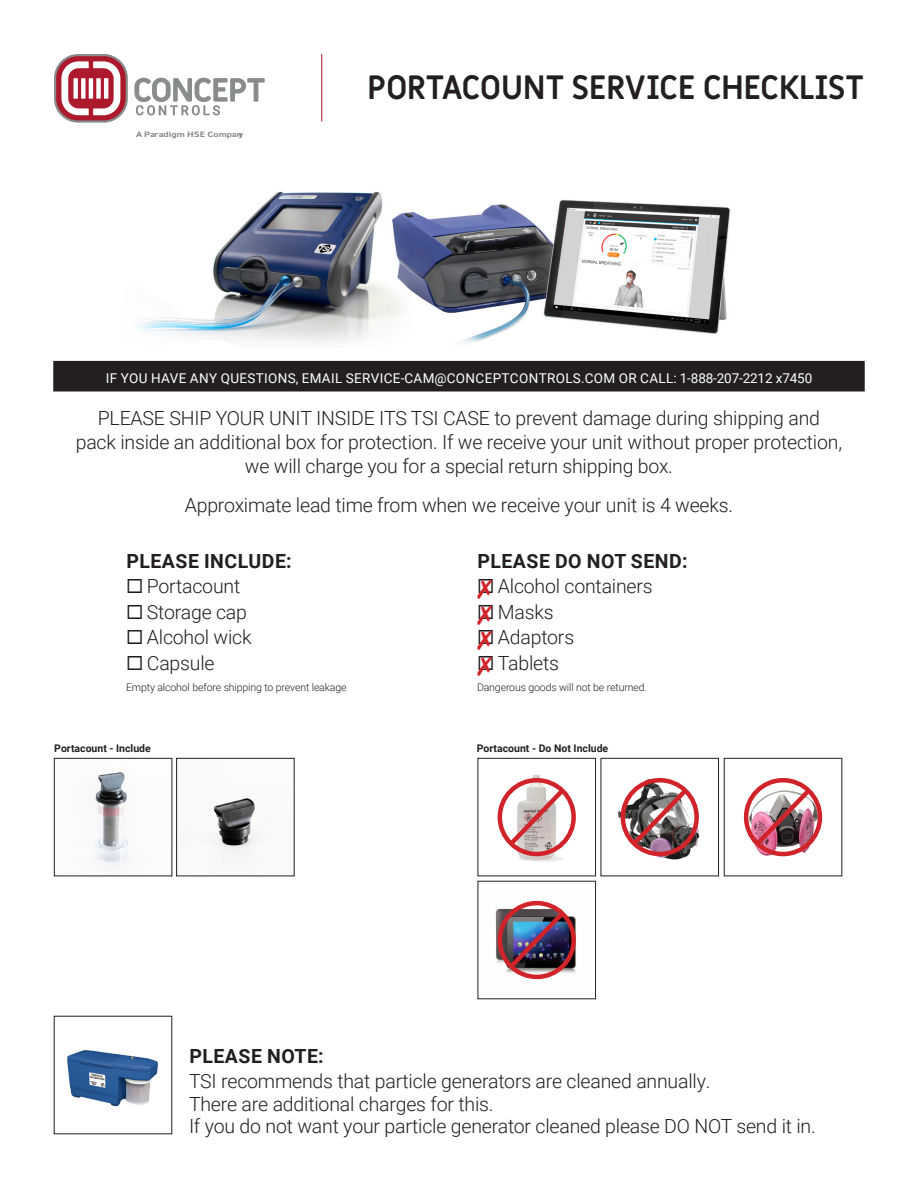
<style>
.page{position:relative;width:918px;height:1188px;background:#fff}
.page>*{position:absolute;margin:0;border:0;box-sizing:border-box;transform-origin:0 0}
.t1{font:700 33px "Miriam Libre";letter-spacing:-.02em;color:#231f20}
.t2{font:300 19.5px/24px "Roboto";letter-spacing:-.01em;color:#231f20;text-align:center}
.t3{font:700 19.5px "Roboto";letter-spacing:.025em;color:#231f20}
.t4{font:13.5px "Roboto";letter-spacing:.025em;color:#fff}
.t5{font:300 10.5px "Roboto";letter-spacing:-.01em;color:#231f20}
.Table_Copy{font:700 10.5px "Roboto";color:#231f20}
.t6{font:700 7.8px "DIN2014";color:#898c8d;scale:1.3 1}
</style>
<div class="page">
<img style="left:137px;top:191px;width:243px;height:151px">
<img style="left:380px;top:193px;width:351px;height:150px">
<div style="left:54px;top:362px;width:810px;height:29px;background:#231f20"></div>
<hr style="left:53px;top:361px;width:812px;height:1px;background:#231f20">
<hr style="left:53px;top:362px;width:2px;height:28px;background:#231f20">
<hr style="left:863px;top:362px;width:2px;height:28px;background:#231f20">
<hr style="left:53px;top:390px;width:812px;height:2px;background:#231f20">
<hr style="left:321px;top:54px;width:1px;height:68px;background:#ad192c">
<img style="left:94px;top:772px;width:35px;height:94px">
<div style="left:54px;top:758px;width:118px;height:118px;border:1px solid #231f20"></div>
<img style="left:67px;top:1050px;width:91px;height:57px">
<img style="left:212px;top:798px;width:46px;height:74px">
<div style="left:176px;top:758px;width:118px;height:118px;border:1px solid #231f20"></div>
<img style="left:617px;top:778px;width:83px;height:82px">
<div style="left:601px;top:758px;width:118px;height:118px;border:1px solid #231f20"></div>
<div style="left:621px;top:778px;width:78px;height:78px;border:4px solid #d1232a;border-radius:50%"></div>
<svg style="left:628px;top:784px;width:64px;height:66px"></svg>
<img style="left:743px;top:781px;width:80px;height:76px">
<div style="left:724px;top:758px;width:118px;height:118px;border:1px solid #231f20"></div>
<div style="left:744px;top:778px;width:78px;height:78px;border:4px solid #d1232a;border-radius:50%"></div>
<img style="left:751px;top:784px;width:64px;height:66px">
<img style="left:497px;top:774px;width:79px;height:88px">
<div style="left:478px;top:758px;width:118px;height:118px;border:1px solid #231f20"></div>
<div style="left:498px;top:778px;width:78px;height:78px;border:4px solid #d1232a;border-radius:50%"></div>
<svg style="left:505px;top:784px;width:64px;height:66px"></svg>
<img style="left:495px;top:900px;width:81px;height:80px">
<div style="left:498px;top:901px;width:78px;height:78px;border:4px solid #d1232a;border-radius:50%"></div>
<img style="left:505px;top:907px;width:64px;height:66px">
<svg style="left:134px;top:78px;width:131px;height:37px"></svg>
<svg style="left:54px;top:54px;width:74px;height:69px"></svg>
<p class="t6" style="left:136px;top:129px;width:84px">A Paradigm HSE Company</p>
<p class="t1" style="left:367px;top:67px;width:498px">PORTACOUNT SERVICE CHECKLIST</p>
<p class="t4" style="left:106px;top:369px;width:708px">IF YOU HAVE ANY QUESTIONS, EMAIL SERVICE-CAM@CONCEPTCONTROLS.COM OR CALL: 1-888-207-2212 x7450</p>
<p class="t2" style="left:76px;top:405px;width:768px">PLEASE SHIP YOUR UNIT INSIDE ITS TSI CASE to prevent damage during shipping and pack inside an additional box for protection. If we receive your unit without proper protection, we will charge you for a special return shipping box.</p>
<p class="t2" style="left:185px;top:492px;width:550px">Approximate lead time from when we receive your unit is 4 weeks.</p>
<p class="t3" style="left:126px;top:547px;width:167px">PLEASE INCLUDE:</p>
<p class="t2" style="left:126px;top:573px;width:116px">◻ Portacount</p>
<p class="t2" style="left:126px;top:599px;width:123px">◻ Storage cap</p>
<p class="t2" style="left:126px;top:624px;width:127px">◻ Alcohol wick</p>
<p class="t2" style="left:126px;top:650px;width:90px">◻ Capsule</p>
<p class="t5" style="left:126px;top:680px;width:222px">Empty alcohol before shipping to prevent leakage</p>
<p class="t3" style="left:477px;top:547px;width:212px">PLEASE DO NOT SEND:</p>
<p class="t2" style="left:477px;top:573px;width:177px">◻ Alcohol containers</p>
<p class="t2" style="left:477px;top:599px;width:78px">◻ Masks</p>
<p class="t2" style="left:477px;top:624px;width:99px">◻ Adaptors</p>
<p class="t2" style="left:477px;top:650px;width:84px">◻ Tablets</p>
<p class="t5" style="left:477px;top:680px;width:172px">Dangerous goods will not be returned.</p>
<p class="Table_Copy" style="left:54px;top:741px;width:98px">Portacount - Include</p>
<p class="Table_Copy" style="left:477px;top:741px;width:133px">Portacount - Do Not Include</p>
<p class="t3" style="left:189px;top:1042px;width:136px">PLEASE NOTE:</p>
<p class="t2" style="left:189px;top:1069px;width:628px;line-height:22.5px;text-align:left">TSI recommends that particle generators are cleaned annually.<br>There are additional charges for this.<br>If you do not want your particle generator cleaned please DO NOT send it in.</p>
</div>
